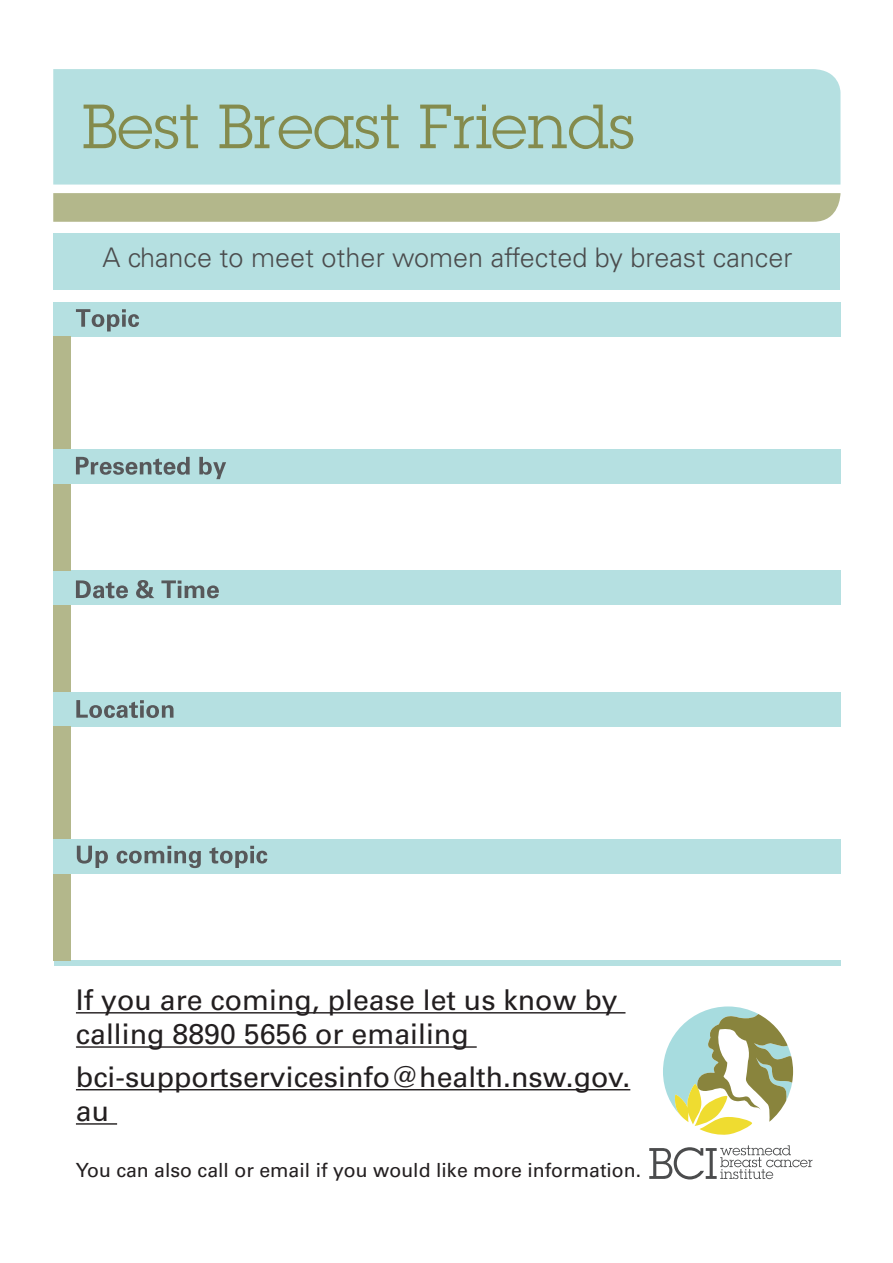
<style>
.page{position:relative;width:893px;height:1263px;background:#fff}
.page>*{position:absolute;margin:0;border:0;box-sizing:border-box;transform-origin:0 0}
.t1{font:28.5px/34.2px "Univers LT Std";color:#231f20}
.t2{font:300 27px "Univers LT Std";color:#4b4c4d}
.t3{font:19.5px "Univers LT Std";color:#231f20}
</style>
<div class="page">
<div style="left:53px;top:69px;width:787px;height:116px;background:#b5e0e1"></div>
<div style="left:53px;top:302px;width:787px;height:34px;background:#b5e0e1"></div>
<div style="left:53px;top:449px;width:787px;height:35px;background:#b5e0e1"></div>
<div style="left:53px;top:570px;width:787px;height:35px;background:#b5e0e1"></div>
<div style="left:53px;top:692px;width:787px;height:34px;background:#b5e0e1"></div>
<div style="left:53px;top:233px;width:787px;height:57px;background:#b5e0e1"></div>
<svg style="left:84px;top:105px;width:549px;height:44px;background:#a7c9b9"></svg>
<svg style="left:53px;top:193px;width:787px;height:29px;background:#b4b88d"></svg>
<svg style="left:76px;top:309px;width:63px;height:22px"></svg>
<svg style="left:76px;top:457px;width:150px;height:22px"></svg>
<svg style="left:76px;top:580px;width:143px;height:18px"></svg>
<svg style="left:76px;top:700px;width:98px;height:18px"></svg>
<div style="left:53px;top:336px;width:18px;height:113px;background:#b3b78b"></div>
<div style="left:53px;top:484px;width:18px;height:86px;background:#b3b78b"></div>
<div style="left:53px;top:605px;width:18px;height:87px;background:#b3b78b"></div>
<div style="left:54px;top:726px;width:17px;height:113px;background:#b3b78b"></div>
<svg style="left:663px;top:1006px;width:130px;height:129px"></svg>
<svg style="left:649px;top:1145px;width:164px;height:34px"></svg>
<hr style="left:76px;top:1012px;width:549px;height:1px;background:#231f20">
<hr style="left:76px;top:1046px;width:401px;height:2px;background:#231f20">
<hr style="left:76px;top:1089px;width:554px;height:1px;background:#231f20">
<hr style="left:76px;top:1123px;width:41px;height:2px;background:#231f20">
<div style="left:54px;top:839px;width:787px;height:35px;background:#b5e0e1"></div>
<div style="left:54px;top:960px;width:787px;height:6px;background:#b5e0e1"></div>
<svg style="left:77px;top:846px;width:190px;height:22px"></svg>
<div style="left:54px;top:874px;width:17px;height:86px;background:#b3b78b"></div>
<p class="t2" style="left:102px;top:241px;width:691px">A chance to meet other women affected by breast cancer</p>
<p class="t1" style="left:76px;top:983px;width:543px">If you are coming, please let us know by calling 8890 5656 or emailing</p>
<p class="t1" style="left:76px;top:1060px;width:556px">bci-supportservicesinfo@health.nsw.gov. au</p>
<p class="t3" style="left:76px;top:1158px;width:567px">You can also call or email if you would like more information.</p>
</div>
